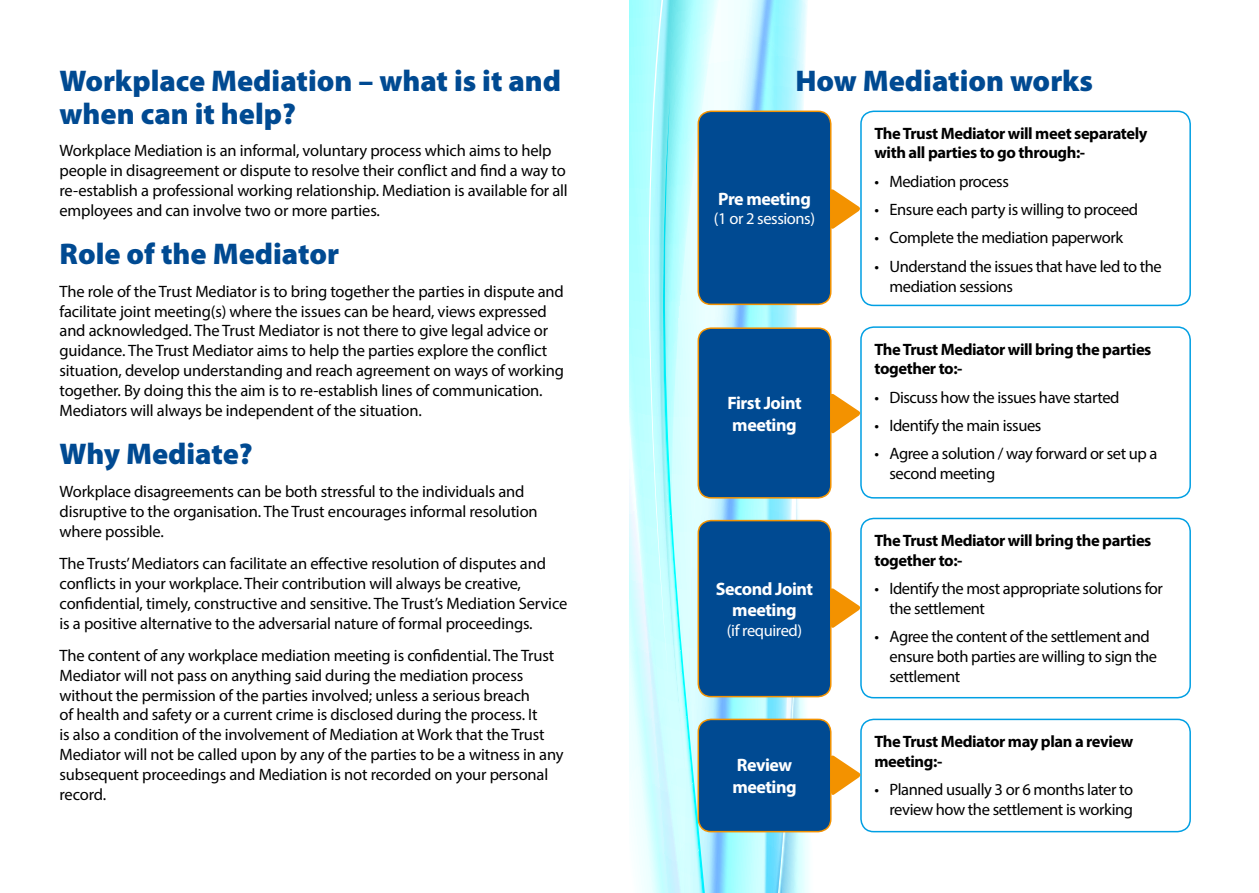
<style>
.page{position:relative;width:1259px;height:893px;background:#fff}
.page>*{position:absolute;margin:0;border:0;box-sizing:border-box;transform-origin:0 0}
.t1{font:900 30px/33px "Myriad Pro";color:#004a92}
.t2{font:700 18px/21.6px "Myriad Pro";letter-spacing:-.025em;color:#fff}
.t3{font:16.5px/19.8px "Myriad Pro";letter-spacing:-.01em;color:#000}
.t4{font:700 16.5px/19.8px "Myriad Pro";letter-spacing:-.025em;color:#000}
.t5{font:16.5px "Myriad Pro";letter-spacing:-.025em;color:#fff}
</style>
<div class="page">
<svg style="left:767px;top:0;width:65px;height:754px"></svg>
<svg style="left:801px;top:853px;width:8px;height:40px"></svg>
<svg style="left:629px;top:158px;width:20px;height:371px"></svg>
<svg style="left:629px;top:529px;width:172px;height:364px"></svg>
<svg style="left:649px;top:0;width:118px;height:685px"></svg>
<div style="left:860px;top:111px;width:331px;height:195px;border:2px solid #009fe3;border-radius:13px"></div>
<div style="left:698px;top:111px;width:133px;height:193px;background:#004a92;border-radius:13px"></div>
<div style="left:697px;top:111px;width:134px;height:194px;border:2px solid #f39200;border-radius:13px"></div>
<div style="left:860px;top:326px;width:331px;height:173px;border:2px solid #009fe3;border-radius:13px"></div>
<div style="left:698px;top:328px;width:133px;height:170px;background:#004a92;border-radius:13px"></div>
<div style="left:697px;top:327px;width:134px;height:172px;border:2px solid #f39200;border-radius:13px"></div>
<div style="left:860px;top:518px;width:331px;height:180px;border:2px solid #009fe3;border-radius:13px"></div>
<div style="left:698px;top:521px;width:133px;height:176px;background:#004a92;border-radius:13px"></div>
<div style="left:697px;top:520px;width:134px;height:177px;border:2px solid #f39200;border-radius:13px"></div>
<div style="left:860px;top:719px;width:331px;height:113px;border:2px solid #009fe3;border-radius:13px"></div>
<div style="left:698px;top:719px;width:133px;height:113px;background:#004a92;border-radius:13px"></div>
<div style="left:697px;top:719px;width:134px;height:113px;border:2px solid #f39200;border-radius:13px"></div>
<svg style="left:830px;top:188px;width:32px;height:42px"></svg>
<svg style="left:830px;top:392px;width:32px;height:43px"></svg>
<svg style="left:830px;top:587px;width:32px;height:42px"></svg>
<svg style="left:830px;top:754px;width:32px;height:43px"></svg>
<h1 class="t1" style="left:60px;top:64px;width:503px">Workplace Mediation – what is it and when can it help?</h1>
<p class="t3" style="left:60px;top:140px;width:510px">Workplace Mediation is an informal, voluntary process which aims to help people in disagreement or dispute to resolve their conflict and find a way to re-establish a professional working relationship. Mediation is available for all employees and can involve two or more parties.</p>
<h1 class="t1" style="left:60px;top:238px;width:281px">Role of the Mediator</h1>
<p class="t3" style="left:60px;top:281px;width:506px">The role of the Trust Mediator is to bring together the parties in dispute and facilitate joint meeting(s) where the issues can be heard, views expressed and acknowledged. The Trust Mediator is not there to give legal advice or guidance. The Trust Mediator aims to help the parties explore the conflict situation, develop understanding and reach agreement on ways of working together. By doing this the aim is to re-establish lines of communication.<br>Mediators will always be independent of the situation.</p>
<h1 class="t1" style="left:60px;top:438px;width:195px">Why Mediate?</h1>
<p class="t3" style="left:60px;top:481px;width:480px">Workplace disagreements can be both stressful to the individuals and disruptive to the organisation. The Trust encourages informal resolution where possible.</p>
<p class="t3" style="left:60px;top:553px;width:509px">The Trusts’ Mediators can facilitate an effective resolution of disputes and conflicts in your workplace. Their contribution will always be creative, confidential, timely, constructive and sensitive. The Trust’s Mediation Service is a positive alternative to the adversarial nature of formal proceedings.</p>
<p class="t3" style="left:60px;top:645px;width:505px">The content of any workplace mediation meeting is confidential. The Trust Mediator will not pass on anything said during the mediation process without the permission of the parties involved; unless a serious breach<br>of health and safety or a current crime is disclosed during the process. It<br>is also a condition of the involvement of Mediation at Work that the Trust Mediator will not be called upon by any of the parties to be a witness in any subsequent proceedings and Mediation is not recorded on your personal record.</p>
<h1 class="t1" style="left:795px;top:64px;width:299px">How Mediation works</h1>
<p class="t4" style="left:874px;top:123px;width:274px">The Trust Mediator will meet separately with all parties to go through:-</p>
<p class="t3" style="left:874px;top:171px;width:136px">• Mediation process</p>
<p class="t3" style="left:874px;top:199px;width:265px">• Ensure each party is willing to proceed</p>
<p class="t3" style="left:874px;top:228px;width:250px">• Complete the mediation paperwork</p>
<p class="t3" style="left:889px;top:256px;width:274px;text-indent:-15px">• Understand the issues that have led to the mediation sessions</p>
<p class="t2" style="left:718px;top:187px;width:94px">Pre meeting</p>
<p class="t5" style="left:714px;top:209px;width:103px">(1 or 2 sessions)</p>
<p class="t2" style="left:727px;top:391px;width:76px">First Joint meeting</p>
<p class="t2" style="left:716px;top:577px;width:99px;text-align:center">Second Joint meeting</p>
<p class="t5" style="left:727px;top:620px;width:77px">(if required)</p>
<p class="t2" style="left:732px;top:754px;width:66px">Review meeting</p>
<p class="t4" style="left:874px;top:338px;width:278px">The Trust Mediator will bring the parties together to:-</p>
<p class="t3" style="left:874px;top:387px;width:247px">• Discuss how the issues have started</p>
<p class="t3" style="left:874px;top:415px;width:168px">• Identify the main issues</p>
<p class="t3" style="left:889px;top:443px;width:269px;text-indent:-15px">• Agree a solution / way forward or set up a second meeting</p>
<p class="t4" style="left:874px;top:530px;width:278px">The Trust Mediator will bring the parties together to:-</p>
<p class="t3" style="left:889px;top:578px;width:275px;text-indent:-15px">• Identify the most appropriate solutions for the settlement</p>
<p class="t3" style="left:889px;top:626px;width:269px;text-indent:-15px">• Agree the content of the settlement and ensure both parties are willing to sign the settlement</p>
<p class="t4" style="left:874px;top:731px;width:260px">The Trust Mediator may plan a review meeting:-</p>
<p class="t3" style="left:874px;top:779px;width:260px;text-align:right">• Planned usually 3 or 6 months later to review how the settlement is working</p>
</div>
